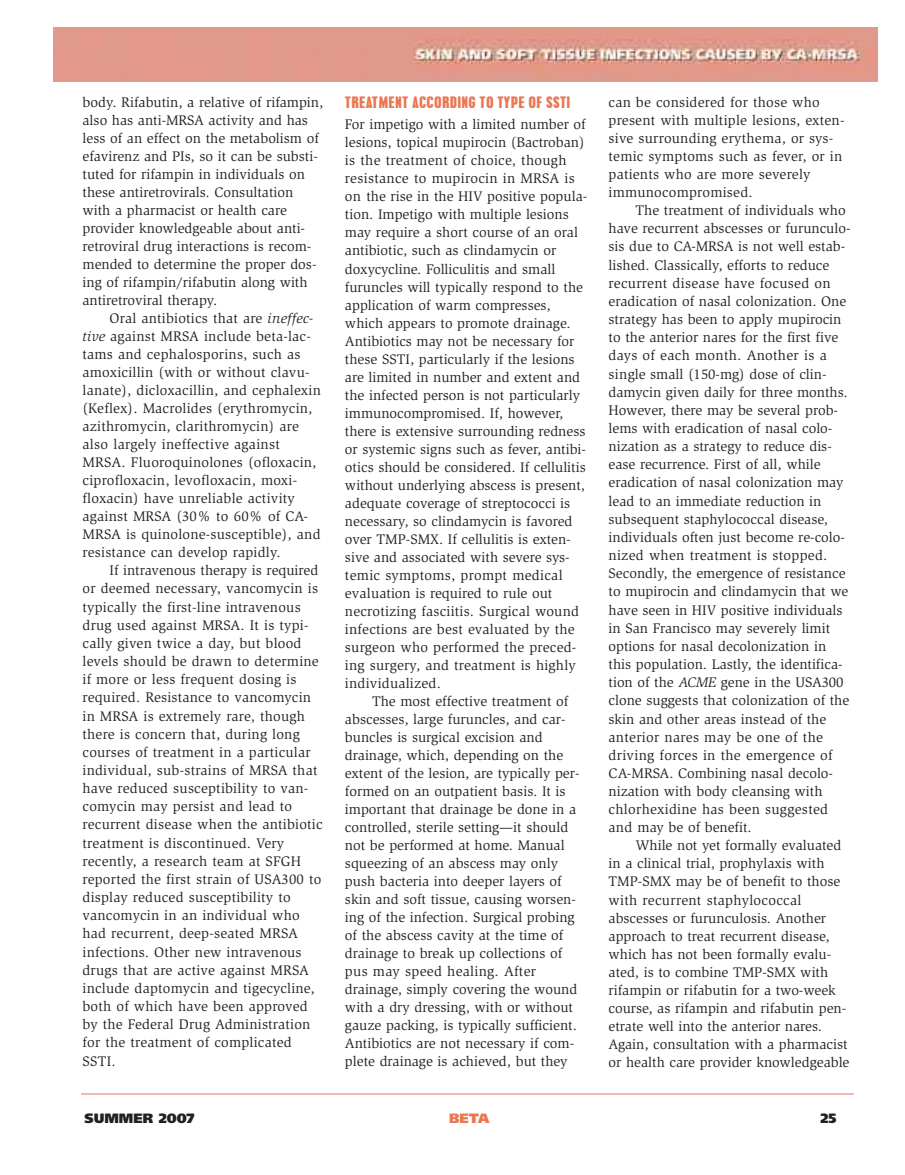
<style>
.page{position:relative;width:905px;height:1175px;background:#fff}
.page>*{position:absolute;margin:0;border:0;box-sizing:border-box;transform-origin:0 0}
.t1{font:16.5px "Pillsdon";color:#e97752}
.t2{font:14.25px/18px "Slimbach";color:#212120}
.t3{font:900 13.5px "Frutiger";color:#212120}
.t4{font:900 13.5px "Frutiger";color:#e97752}
.s1{font-style:italic}
</style>
<div class="page">
<hr style="left:81px;top:1093px;width:772px;height:1px;background:#e97752">
<img style="left:54px;top:27px;width:824px;height:54px">
<p class="t2" style="left:82px;top:94px;width:242px">body. Rifabutin, a relative of rifampin, also has anti-MRSA activity and has less of an effect on the metabolism of efavirenz and PIs, so it can be substi&shy;tuted for rifampin in individuals on these antiretrovirals. Consultation with a pharmacist or health care provider knowledgeable about anti&shy;retroviral drug interactions is recom&shy;mended to determine the proper dos&shy;ing of rifampin/rifabutin along with antiretroviral therapy.</p>
<p class="t2" style="left:82px;top:310px;width:240px;text-indent:27px">Oral antibiotics that are <span class="s1">ineffec&shy;tive</span> against MRSA include beta-lac&shy;tams and cephalosporins, such as amoxicillin (with or without clavu&shy;lanate), dicloxacillin, and cephalexin (Keflex). Macrolides (erythromycin, azithromycin, clarithromycin) are also largely ineffective against MRSA. Fluoroquinolones (ofloxacin, ciprofloxacin, levofloxacin, moxi&shy;floxacin) have unreliable activity against MRSA (30% to 60% of CA-MRSA is quinolone-susceptible), and resistance can develop rapidly.</p>
<p class="t2" style="left:82px;top:562px;width:242px;text-indent:27px">If intravenous therapy is required or deemed necessary, vancomycin is typically the first-line intravenous drug used against MRSA. It is typi&shy;cally given twice a day, but blood levels should be drawn to determine if more or less frequent dosing is required. Resistance to vancomycin in MRSA is extremely rare, though there is concern that, during long courses of treatment in a particular individual, sub-strains of MRSA that have reduced susceptibility to van&shy;comycin may persist and lead to recurrent disease when the antibiotic treatment is discontinued. Very recently, a research team at SFGH reported the first strain of USA300 to display reduced susceptibility to vancomycin in an individual who had recurrent, deep-seated MRSA infections. Other new intravenous drugs that are active against MRSA include daptomycin and tigecycline, both of which have been approved by the Federal Drug Administration for the treatment of complicated SSTI.</p>
<p class="t1" style="left:345px;top:97px;width:227px">TREATMENT ACCORDING TO TYPE OF SSTI</p>
<p class="t2" style="left:345px;top:117px;width:244px">For impetigo with a limited number of lesions, topical mupirocin (Bactroban) is the treatment of choice, though resistance to mupirocin in MRSA is on the rise in the HIV positive popula&shy;tion. Impetigo with multiple lesions may require a short course of an oral antibiotic, such as clindamycin or doxycycline. Folliculitis and small furuncles will typically respond to the application of warm compresses, which appears to promote drainage.<br>Antibiotics may not be necessary for these SSTI, particularly if the lesions are limited in number and extent and the infected person is not particularly immunocompromised. If, however, there is extensive surrounding redness or systemic signs such as fever, antibi&shy;otics should be considered. If cellulitis without underlying abscess is present, adequate coverage of streptococci is necessary, so clindamycin is favored over TMP-SMX. If cellulitis is exten&shy;sive and associated with severe sys&shy;temic symptoms, prompt medical evaluation is required to rule out necrotizing fasciitis. Surgical wound infections are best evaluated by the surgeon who performed the preced&shy;ing surgery, and treatment is highly individualized.</p>
<p class="t2" style="left:345px;top:693px;width:236px;text-indent:27px">The most effective treatment of abscesses, large furuncles, and car&shy;buncles is surgical excision and drainage, which, depending on the extent of the lesion, are typically per&shy;formed on an outpatient basis. It is important that drainage be done in a controlled, sterile setting—it should not be performed at home. Manual squeezing of an abscess may only push bacteria into deeper layers of skin and soft tissue, causing worsen&shy;ing of the infection. Surgical probing of the abscess cavity at the time of drainage to break up collections of pus may speed healing. After drainage, simply covering the wound with a dry dressing, with or without gauze packing, is typically sufficient.<br>Antibiotics are not necessary if com&shy;plete drainage is achieved, but they</p>
<p class="t2" style="left:608px;top:94px;width:237px">can be considered for those who present with multiple lesions, exten&shy;sive surrounding erythema, or sys&shy;temic symptoms such as fever, or in patients who are more severely immunocompromised.</p>
<p class="t2" style="left:608px;top:202px;width:243px;text-indent:27px">The treatment of individuals who have recurrent abscesses or furunculo&shy;sis due to CA-MRSA is not well estab&shy;lished. Classically, efforts to reduce recurrent disease have focused on eradication of nasal colonization. One strategy has been to apply mupirocin to the anterior nares for the first five days of each month. Another is a single small (150-mg) dose of clin&shy;damycin given daily for three months.<br>However, there may be several prob&shy;lems with eradication of nasal colo&shy;nization as a strategy to reduce dis&shy;ease recurrence. First of all, while eradication of nasal colonization may lead to an immediate reduction in subsequent staphylococcal disease, individuals often just become re-colo&shy;nized when treatment is stopped.<br>Secondly, the emergence of resistance to mupirocin and clindamycin that we have seen in HIV positive individuals in San Francisco may severely limit options for nasal decolonization in this population. Lastly, the identifica&shy;tion of the <span class="s1">ACME</span> gene in the USA300 clone suggests that colonization of the skin and other areas instead of the anterior nares may be one of the driving forces in the emergence of CA-MRSA. Combining nasal decolo&shy;nization with body cleansing with chlorhexidine has been suggested and may be of benefit.</p>
<p class="t2" style="left:608px;top:837px;width:242px;text-indent:27px">While not yet formally evaluated in a clinical trial, prophylaxis with TMP-SMX may be of benefit to those with recurrent staphylococcal abscesses or furunculosis. Another approach to treat recurrent disease, which has not been formally evalu&shy;ated, is to combine TMP-SMX with rifampin or rifabutin for a two-week course, as rifampin and rifabutin pen&shy;etrate well into the anterior nares.<br>Again, consultation with a pharmacist or health care provider knowledgeable</p>
<p class="t3" style="left:84px;top:1112px;width:112px">SUMMER 2007</p>
<p class="t4" style="left:449px;top:1112px;width:42px">BETA</p>
<p class="t3" style="left:820px;top:1112px;width:17px">25</p>
</div>
